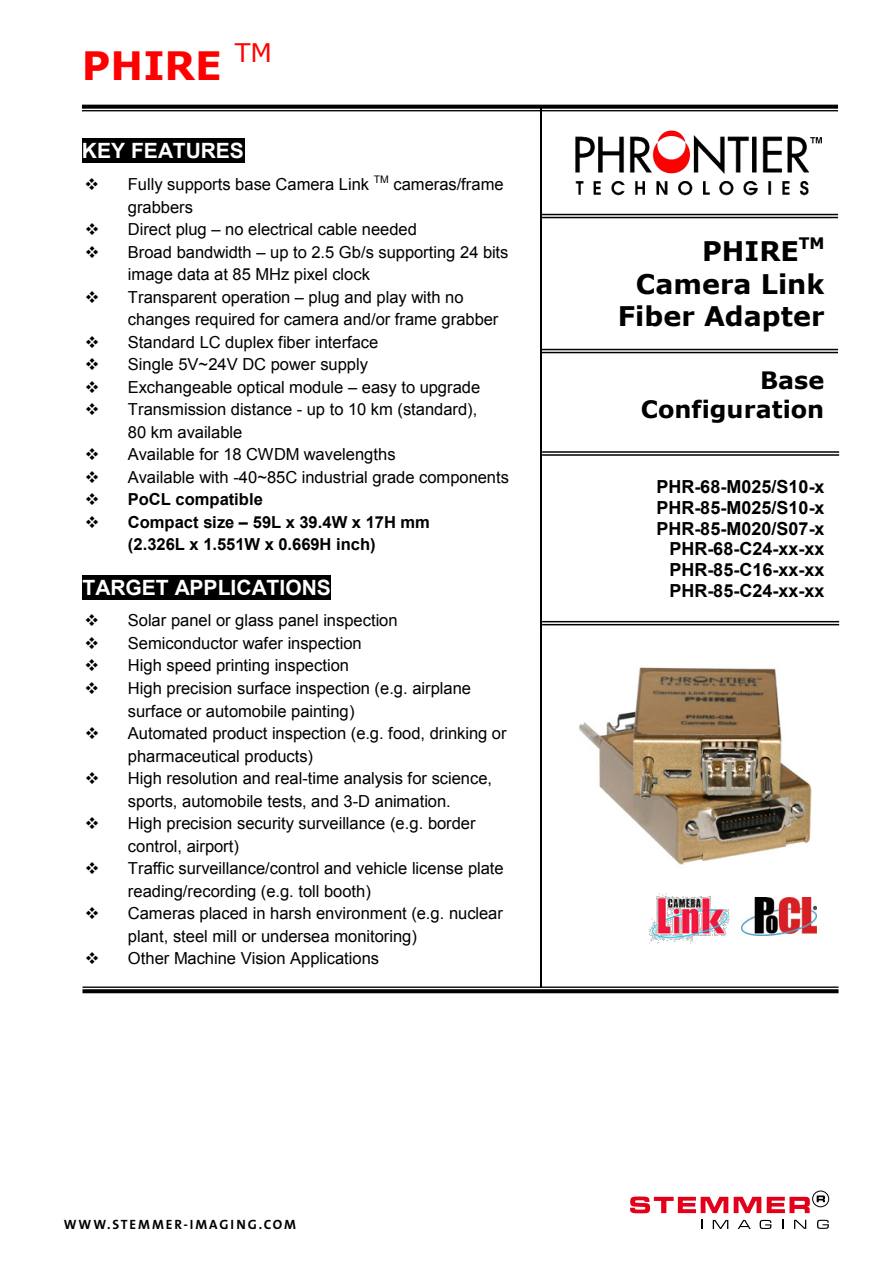
<style>
.page{position:relative;width:893px;height:1263px;background:#fff}
.page>*{position:absolute;margin:0;border:0;box-sizing:border-box;transform-origin:0 0}
.t1{font:700 39px "Verdana";color:#f00}
.t2{font:700 27px/32.8px "Verdana";color:#000;text-align:right}
.t3{font:25.5px "Verdana";color:#f00}
.t4{font:700 24px/29.4px "Verdana";color:#000;text-align:right}
.t5{font:700 21px "Arial";letter-spacing:-.005em;color:#fff}
.t6{font:700 18px/20.7px "Arial";letter-spacing:.005em;color:#000;text-align:right}
.t7{font:16.5px/22.5px "Arial";color:#000}
.t8{font:700 16.5px/22.5px "Arial";color:#000}
.t9{font:13.5px "The Sans LP7 Bld";letter-spacing:.145em;color:#000}
.t10{font:10.5px "Arial";color:#000}
</style>
<div class="page">
<div style="left:82px;top:138px;width:162px;height:25px;background:#000"></div>
<div style="left:82px;top:575px;width:249px;height:24px;background:#000"></div>
<img style="left:575px;top:130px;width:247px;height:66px">
<img style="left:579px;top:667px;width:233px;height:198px">
<hr style="left:540px;top:108px;width:1px;height:879px;background:#000">
<hr style="left:82px;top:110px;width:756px;height:1px;background:#000">
<svg style="left:82px;top:105px;width:756px;height:4px;background:#131313"></svg>
<svg style="left:82px;top:989px;width:756px;height:4px;background:#0e0e0e"></svg>
<hr style="left:82px;top:986px;width:756px;height:2px;background:#000">
<hr style="left:542px;top:454px;width:297px;height:2px;background:#000">
<hr style="left:542px;top:451px;width:297px;height:2px;background:#000">
<hr style="left:542px;top:624px;width:297px;height:1px;background:#000">
<hr style="left:542px;top:621px;width:297px;height:1px;background:#000">
<hr style="left:541px;top:217px;width:297px;height:1px;background:#000">
<hr style="left:541px;top:214px;width:297px;height:1px;background:#000">
<hr style="left:541px;top:352px;width:297px;height:1px;background:#000">
<hr style="left:541px;top:349px;width:297px;height:1px;background:#000">
<img style="left:649px;top:893px;width:81px;height:51px">
<img style="left:741px;top:897px;width:76px;height:38px">
<svg style="left:701px;top:1220px;width:2px;height:9px"></svg>
<svg style="left:713px;top:1220px;width:15px;height:9px"></svg>
<svg style="left:738px;top:1220px;width:13px;height:9px"></svg>
<svg style="left:760px;top:1220px;width:11px;height:9px"></svg>
<svg style="left:782px;top:1220px;width:2px;height:9px"></svg>
<svg style="left:794px;top:1220px;width:12px;height:9px"></svg>
<svg style="left:817px;top:1220px;width:12px;height:9px"></svg>
<svg style="left:630px;top:1196px;width:98px;height:17px"></svg>
<svg style="left:734px;top:1197px;width:27px;height:16px"></svg>
<svg style="left:767px;top:1197px;width:43px;height:16px"></svg>
<svg style="left:817px;top:1195px;width:8px;height:7px"></svg>
<div style="left:812px;top:1191px;width:17px;height:16px;border:1px solid #000;border-radius:50%"></div>
<h1 class="t1" style="left:82px;top:38px;width:141px">PHIRE</h1>
<h3 class="t3" style="left:235px;top:35px;width:39px">TM</h3>
<p class="t5" style="left:82px;top:137px;width:164px">KEY FEATURES</p>
<p class="t7" style="left:85px;top:173px;width:286px">❖ Fully supports base Camera Link</p>
<p class="t10" style="left:374px;top:172px;width:17px">TM</p>
<p class="t7" style="left:393px;top:173px;width:112px">cameras/frame</p>
<p class="t7" style="left:128px;top:196px;width:67px">grabbers</p>
<p class="t7" style="left:85px;top:218px;width:334px">❖ Direct plug – no electrical cable needed</p>
<p class="t7" style="left:128px;top:241px;width:382px;text-indent:-43px">❖ Broad bandwidth – up to 2.5 Gb/s supporting 24 bits image data at 85 MHz pixel clock</p>
<p class="t7" style="left:128px;top:286px;width:372px;text-indent:-43px">❖ Transparent operation – plug and play with no changes required for camera and/or frame grabber</p>
<p class="t7" style="left:85px;top:331px;width:295px">❖ Standard LC duplex fiber interface</p>
<p class="t7" style="left:85px;top:353px;width:285px">❖ Single 5V~24V DC power supply</p>
<p class="t7" style="left:85px;top:376px;width:397px">❖ Exchangeable optical module – easy to upgrade</p>
<p class="t7" style="left:128px;top:398px;width:351px;text-indent:-43px">❖ Transmission distance - up to 10 km (standard),<br>80 km available</p>
<p class="t7" style="left:85px;top:443px;width:312px">❖ Available for 18 CWDM wavelengths</p>
<p class="t7" style="left:85px;top:466px;width:426px">❖ Available with -40~85C industrial grade components</p>
<p class="t8" style="left:85px;top:489px;width:180px">❖ PoCL compatible</p>
<p class="t8" style="left:128px;top:511px;width:303px;text-indent:-43px">❖ Compact size – 59L x 39.4W x 17H mm (2.326L x 1.551W x 0.669H inch)</p>
<p class="t5" style="left:82px;top:573px;width:250px">TARGET APPLICATIONS</p>
<p class="t7" style="left:85px;top:610px;width:314px">❖ Solar panel or glass panel inspection</p>
<p class="t7" style="left:85px;top:632px;width:279px">❖ Semiconductor wafer inspection</p>
<p class="t7" style="left:85px;top:655px;width:266px">❖ High speed printing inspection</p>
<p class="t7" style="left:128px;top:677px;width:345px;text-indent:-43px">❖ High precision surface inspection (e.g. airplane surface or automobile painting)</p>
<p class="t7" style="left:128px;top:722px;width:380px;text-indent:-43px">❖ Automated product inspection (e.g. food, drinking or pharmaceutical products)</p>
<p class="t7" style="left:85px;top:767px;width:409px;text-align:center">❖ High resolution and real-time analysis for science, sports, automobile tests, and 3-D animation.</p>
<p class="t7" style="left:128px;top:812px;width:349px;text-indent:-43px">❖ High precision security surveillance (e.g. border control, airport)</p>
<p class="t7" style="left:128px;top:857px;width:377px;text-indent:-43px">❖ Traffic surveillance/control and vehicle license plate reading/recording (e.g. toll booth)</p>
<p class="t7" style="left:128px;top:902px;width:376px;text-indent:-43px">❖ Cameras placed in harsh environment (e.g. nuclear plant, steel mill or undersea monitoring)</p>
<p class="t7" style="left:85px;top:947px;width:296px">❖ Other Machine Vision Applications</p>
<p class="t9" style="left:64px;top:1215px;width:234px">WWW.STEMMER-IMAGING.COM</p>
<h2 class="t2" style="left:618px;top:234px;width:208px">PHIRE<sup>TM<br></sup>Camera Link<br>Fiber Adapter</h2>
<h3 class="t4" style="left:641px;top:365px;width:185px">Base<br>Configuration</h3>
<p class="t6" style="left:656px;top:477px;width:170px">PHR-68-M025/S10-x<br>PHR-85-M025/S10-x<br>PHR-85-M020/S07-x<br>PHR-68-C24-xx-xx<br>PHR-85-C16-xx-xx<br>PHR-85-C24-xx-xx</p>
</div>
